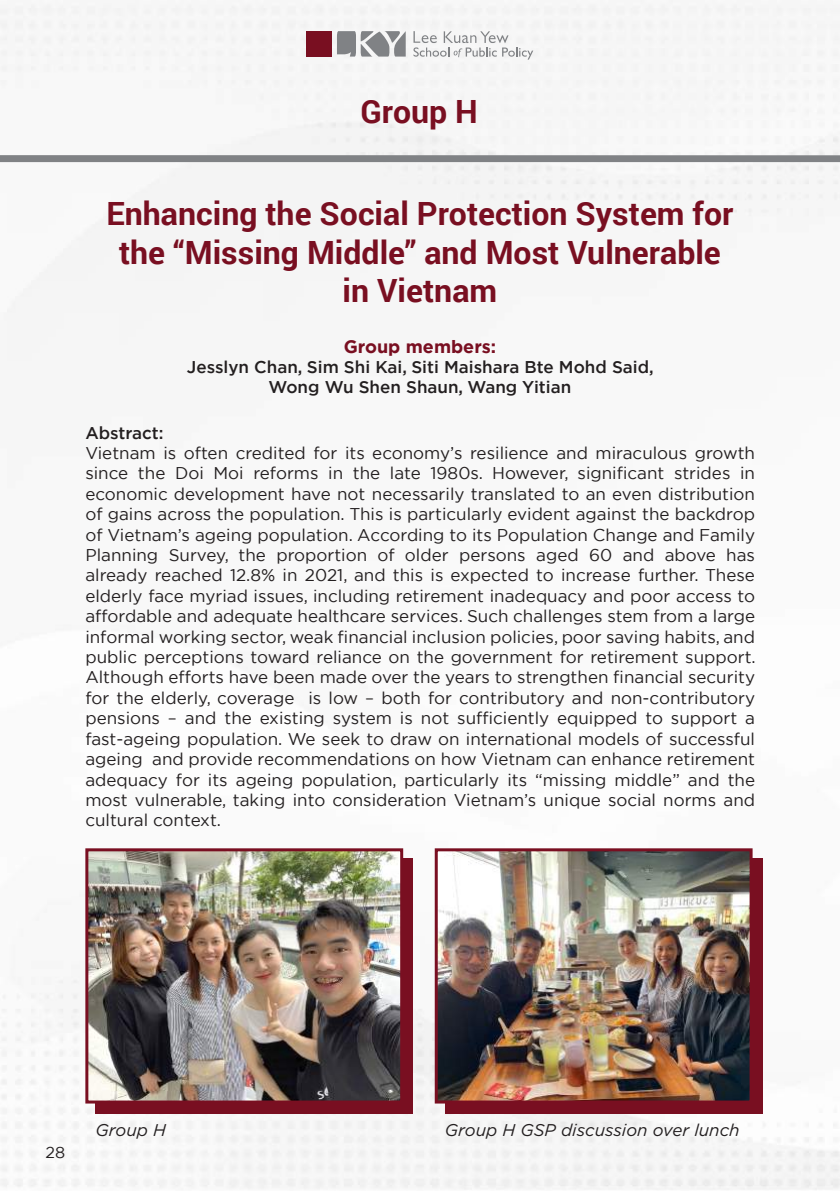
<style>
.page{position:relative;width:840px;height:1191px;background:#fff}
.page>*{position:absolute;margin:0;border:0;box-sizing:border-box;transform-origin:0 0}
.t1{font:700 32px/38.4px "Roboto";color:#790f21;text-align:center}
.t2{font:700 18px "Gotham";color:#790f21}
.t3{font:17px/20.4px "Gotham";color:#231f20;text-align:justify}
.t4{font:500 17px/20.4px "Gotham";color:#231f20;text-align:center}
.t5{font:italic 17px "Gotham";color:#231f20}
.t6{font:16px "Gotham";color:#231f20}
</style>
<div class="page">
<img style="left:0;top:0;width:839px;height:1190px">
<div style="left:0;top:155px;width:839px;height:7px;background:#808285"></div>
<div style="left:95px;top:858px;width:318px;height:255px;background:#790f21"></div>
<div style="left:444px;top:858px;width:318px;height:255px;background:#790f21"></div>
<img style="left:89px;top:852px;width:310px;height:247px">
<div style="left:85px;top:848px;width:318px;height:255px;border:3px solid #790f21"></div>
<img style="left:438px;top:852px;width:310px;height:247px">
<div style="left:434px;top:848px;width:318px;height:255px;border:3px solid #790f21"></div>
<svg style="left:413px;top:31px;width:120px;height:29px"></svg>
<div style="left:306px;top:31px;width:25px;height:26px;background:#790f21"></div>
<svg style="left:337px;top:31px;width:68px;height:26px"></svg>
<h1 class="t1" style="left:360px;top:91px;width:119px">Group H</h1>
<h1 class="t1" style="left:106px;top:193px;width:628px">Enhancing the Social Protection System for the “Missing Middle” and Most Vulnerable in Vietnam</h1>
<p class="t2" style="left:343px;top:334px;width:154px">Group members:</p>
<p class="t4" style="left:187px;top:356px;width:468px">Jesslyn Chan, Sim Shi Kai, Siti Maishara Bte Mohd Said,<br>Wong Wu Shen Shaun, Wang Yitian</p>
<p class="t4" style="left:85px;top:422px;width:80px">Abstract:</p>
<p class="t3" style="left:85px;top:442px;width:671px">Vietnam is often credited for its economy’s resilience and miraculous growth since the Doi Moi reforms in the late 1980s. However, significant strides in economic development have not necessarily translated to an even distribution of gains across the population. This is particularly evident against the backdrop of Vietnam’s ageing population. According to its Population Change and Family Planning Survey, the proportion of older persons aged 60 and above has already reached 12.8% in 2021, and this is expected to increase further. These elderly face myriad issues, including retirement inadequacy and poor access to affordable and adequate healthcare services. Such challenges stem from a large informal working sector, weak financial inclusion policies, poor saving habits, and public perceptions toward reliance on the government for retirement support.<br>Although efforts have been made over the years to strengthen financial security for the elderly, coverage is low – both for contributory and non-contributory pensions – and the existing system is not sufficiently equipped to support a fast-ageing population. We seek to draw on international models of successful ageing and provide recommendations on how Vietnam can enhance retirement adequacy for its ageing population, particularly its “missing middle” and the most vulnerable, taking into consideration Vietnam’s unique social norms and cultural context.</p>
<p class="t6" style="left:45px;top:1142px;width:21px">28</p>
<p class="t5" style="left:95px;top:1119px;width:72px">Group H</p>
<p class="t5" style="left:444px;top:1119px;width:296px">Group H GSP discussion over lunch</p>
</div>
